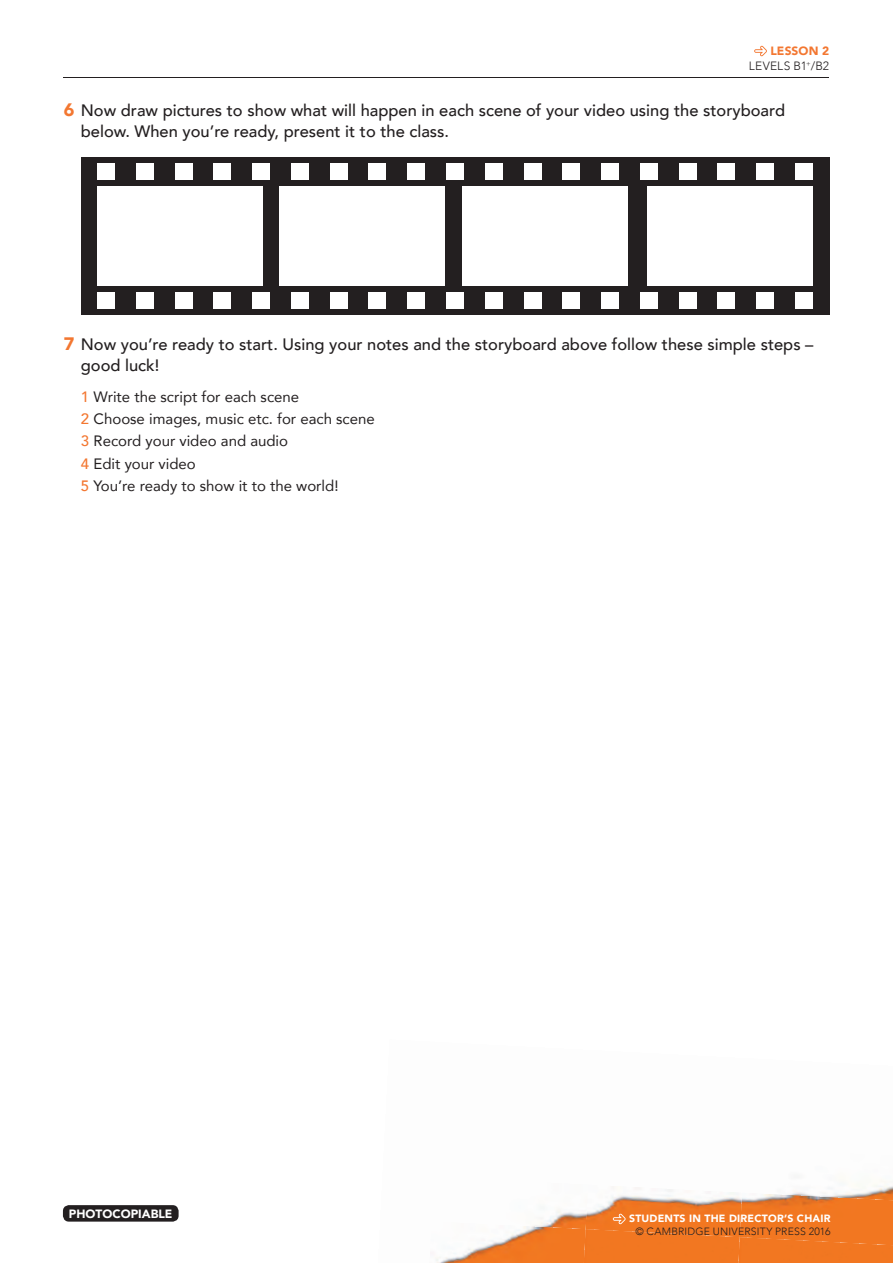
<style>
.page{position:relative;width:893px;height:1263px;background:#fff}
.page>*{position:absolute;margin:0;border:0;box-sizing:border-box;transform-origin:0 0}
.t1{font:500 16.5px/21px "Avenir";color:#231f20}
.t2{font:15px/22.2px "Avenir";color:#231f20}
.t3{font:300 12px/15px "Avenir";letter-spacing:.02em;color:#231f20;text-align:right}
.t4{font:900 12px "Avenir";color:#fff}
.t5{font:300 10.5px "Avenir";letter-spacing:.02em;color:#231f20}
.t6{font:900 10.5px "Avenir";letter-spacing:.02em;color:#fff}
.s1{font-weight:900;color:#f37731}
.s2{font-weight:900;font-size:18px;color:#f37731}
.s3{font-weight:500;color:#f37731}
</style>
<div class="page">
<div style="left:740px;top:1245px;width:153px;height:18px;background:#f27721"></div>
<div style="left:586px;top:1237px;width:154px;height:26px;background:#f27721"></div>
<img style="left:436px;top:1229px;width:150px;height:34px">
<div style="left:740px;top:1200px;width:153px;height:45px;background:#f27721"></div>
<img style="left:585px;top:1192px;width:157px;height:45px">
<img style="left:523px;top:1192px;width:65px;height:37px">
<img style="left:742px;top:1180px;width:151px;height:20px">
<img style="left:635px;top:1180px;width:109px;height:12px">
<div style="left:63px;top:1205px;width:116px;height:16px;background:#231f20;border-radius:6px"></div>
<hr style="left:64px;top:78px;width:765px;height:1px;background:#231f20">
<svg style="left:613px;top:1214px;width:13px;height:10px"></svg>
<svg style="left:754px;top:46px;width:13px;height:10px"></svg>
<div style="left:81px;top:157px;width:748px;height:158px;background:#231f20"></div>
<div style="left:462px;top:186px;width:166px;height:100px;background:#fff"></div>
<div style="left:647px;top:186px;width:166px;height:100px;background:#fff"></div>
<div style="left:97px;top:186px;width:166px;height:100px;background:#fff"></div>
<div style="left:279px;top:186px;width:166px;height:100px;background:#fff"></div>
<div style="left:97px;top:163px;width:18px;height:17px;background:#fff"></div>
<div style="left:136px;top:163px;width:18px;height:17px;background:#fff"></div>
<div style="left:175px;top:163px;width:17px;height:17px;background:#fff"></div>
<div style="left:214px;top:163px;width:17px;height:17px;background:#fff"></div>
<div style="left:252px;top:163px;width:18px;height:17px;background:#fff"></div>
<div style="left:291px;top:163px;width:18px;height:17px;background:#fff"></div>
<div style="left:330px;top:163px;width:17px;height:17px;background:#fff"></div>
<div style="left:369px;top:163px;width:17px;height:17px;background:#fff"></div>
<div style="left:408px;top:163px;width:17px;height:17px;background:#fff"></div>
<div style="left:446px;top:163px;width:18px;height:17px;background:#fff"></div>
<div style="left:485px;top:163px;width:17px;height:17px;background:#fff"></div>
<div style="left:524px;top:163px;width:17px;height:17px;background:#fff"></div>
<div style="left:563px;top:163px;width:17px;height:17px;background:#fff"></div>
<div style="left:601px;top:163px;width:18px;height:17px;background:#fff"></div>
<div style="left:640px;top:163px;width:17px;height:17px;background:#fff"></div>
<div style="left:679px;top:163px;width:17px;height:17px;background:#fff"></div>
<div style="left:718px;top:163px;width:17px;height:17px;background:#fff"></div>
<div style="left:756px;top:163px;width:18px;height:17px;background:#fff"></div>
<div style="left:795px;top:163px;width:18px;height:17px;background:#fff"></div>
<div style="left:97px;top:292px;width:18px;height:17px;background:#fff"></div>
<div style="left:136px;top:292px;width:18px;height:17px;background:#fff"></div>
<div style="left:175px;top:292px;width:17px;height:17px;background:#fff"></div>
<div style="left:214px;top:292px;width:17px;height:17px;background:#fff"></div>
<div style="left:252px;top:292px;width:18px;height:17px;background:#fff"></div>
<div style="left:291px;top:292px;width:18px;height:17px;background:#fff"></div>
<div style="left:330px;top:292px;width:17px;height:17px;background:#fff"></div>
<div style="left:369px;top:292px;width:17px;height:17px;background:#fff"></div>
<div style="left:408px;top:292px;width:17px;height:17px;background:#fff"></div>
<div style="left:446px;top:292px;width:18px;height:17px;background:#fff"></div>
<div style="left:485px;top:292px;width:17px;height:17px;background:#fff"></div>
<div style="left:524px;top:292px;width:17px;height:17px;background:#fff"></div>
<div style="left:563px;top:292px;width:17px;height:17px;background:#fff"></div>
<div style="left:601px;top:292px;width:18px;height:17px;background:#fff"></div>
<div style="left:640px;top:292px;width:17px;height:17px;background:#fff"></div>
<div style="left:679px;top:292px;width:17px;height:17px;background:#fff"></div>
<div style="left:718px;top:292px;width:17px;height:17px;background:#fff"></div>
<div style="left:756px;top:292px;width:18px;height:17px;background:#fff"></div>
<div style="left:795px;top:292px;width:18px;height:17px;background:#fff"></div>
<p class="t3" style="left:749px;top:43px;width:82px"><span class="s1">LESSON 2<br></span>LEVELS B1<sup>+</sup>/B2</p>
<p class="t1" style="left:81px;top:99px;width:706px;text-indent:-17px"><span class="s2">6</span> Now draw pictures to show what will happen in each scene of your video using the storyboard below. When you’re ready, present it to the class.</p>
<p class="t1" style="left:81px;top:333px;width:734px;text-indent:-17px"><span class="s2">7</span> Now you’re ready to start. Using your notes and the storyboard above follow these simple steps – good luck!</p>
<p class="t2" style="left:81px;top:385px;width:296px"><span class="s3">1</span> Write the script for each scene<br><span class="s3">2</span> Choose images, music etc. for each scene<br><span class="s3">3</span> Record your video and audio<br><span class="s3">4</span> Edit your video<br><span class="s3">5</span> You’re ready to show it to the world!</p>
<p class="t4" style="left:69px;top:1203px;width:105px">PHOTOCOPIABLE</p>
<p class="t6" style="left:629px;top:1210px;width:203px">STUDENTS IN THE DIRECTOR’S CHAIR</p>
<p class="t5" style="left:635px;top:1225px;width:197px">© CAMBRIDGE UNIVERSITY PRESS 2016</p>
</div>
